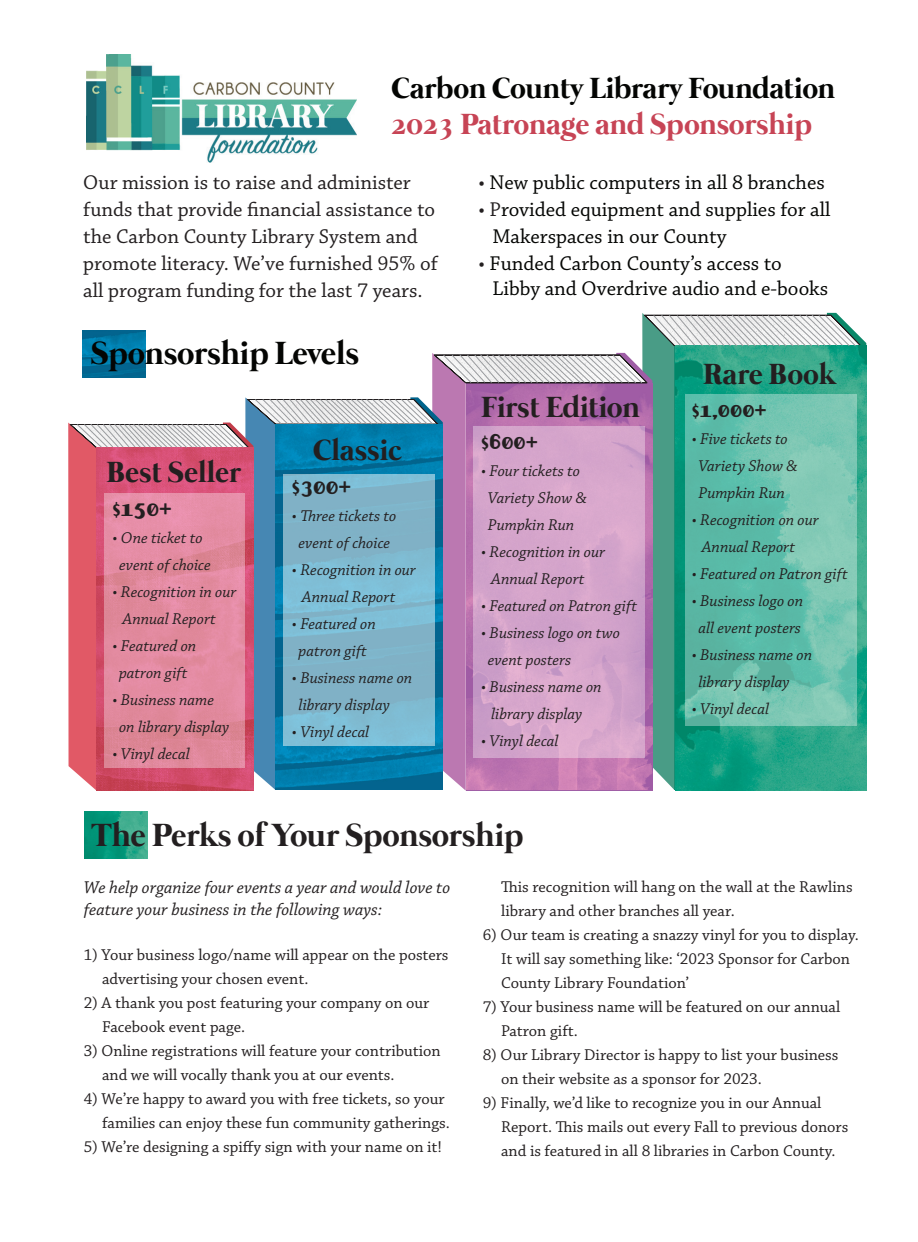
<style>
.page{position:relative;width:918px;height:1242px;background:#fff}
.page>*{position:absolute;margin:0;border:0;box-sizing:border-box;transform-origin:0 0}
.t1{font:700 33px "Mermaid";color:#231f20}
.t2{font:700 33px "Mermaid";color:#040503}
.t3{font:700 30px/36px "Mermaid";color:#040503}
.t4{font:700 30px "Mermaid";color:#231f20}
.t5{font:21px/27px "Chaparral Pro";color:#231f20}
.t6{font:21px/27px "Chaparral Pro";color:#040503}
.t7{font:italic 18px/21.6px "Chaparral Pro";color:#231f20}
.t8{font:18px "Lemondrop";color:#231f20}
.t9{font:17.25px "Lemondrop";color:#231f20}
.t10{font:16.5px/24px "Chaparral Pro";color:#231f20}
.t11{font:italic 16.5px/27px "Chaparral Pro";color:#231f20;text-align:center}
.s1{color:#c74455}
.s2{color:#231f20}
</style>
<div class="page">
<img style="left:86px;top:54px;width:270px;height:108px">
<img style="left:84px;top:812px;width:63px;height:47px">
<svg style="left:68px;top:313px;width:798px;height:478px;background:#9fa8b7"></svg>
<p class="t3" style="left:392px;top:72px;width:445px">Carbon County Library Foundation<br><span class="s1">2023 Patronage and Sponsorship</span></p>
<p class="t5" style="left:83px;top:169px;width:356px">Our mission is to raise and administer funds that provide financial assistance to the Carbon County Library System and promote literacy. We’ve furnished 95% of all program funding for the last 7 years.</p>
<p class="t6" style="left:479px;top:169px;width:348px"><span class="s2">•</span> New public computers in all 8 branches</p>
<p class="t6" style="left:492px;top:196px;width:340px;text-indent:-14px"><span class="s2">• P</span>rovided equipment and supplies for all<br>Makerspaces in our County</p>
<p class="t6" style="left:492px;top:251px;width:337px;line-height:25.2px;text-indent:-14px"><span class="s2">•</span> Funded Carbon County’s access to<br>Libby and Overdrive audio and e-books</p>
<p class="t2" style="left:91px;top:334px;width:270px">Sponsorship Levels</p>
<p class="t4" style="left:106px;top:455px;width:136px">Best Seller</p>
<p class="t8" style="left:113px;top:495px;width:61px">$150+</p>
<p class="t11" style="left:113px;top:525px;width:100px">• One ticket to event of choice</p>
<p class="t11" style="left:122px;top:579px;width:116px;text-align:left;text-indent:-10px">• Recognition in our<br>Annual Report</p>
<p class="t11" style="left:113px;top:633px;width:85px">• Featured on patron gift</p>
<p class="t11" style="left:119px;top:687px;width:112px;text-align:left;text-indent:-7px">• Business name on library display</p>
<p class="t11" style="left:113px;top:741px;width:79px">• Vinyl decal</p>
<p class="t4" style="left:313px;top:433px;width:90px">Classic</p>
<p class="t8" style="left:292px;top:473px;width:61px">$300+</p>
<p class="t11" style="left:292px;top:503px;width:106px">• Three tickets to event of choice</p>
<p class="t11" style="left:302px;top:557px;width:116px;text-align:left;text-indent:-10px">• Recognition in our<br>Annual Report</p>
<p class="t11" style="left:292px;top:611px;width:85px">• Featured on patron gift</p>
<p class="t11" style="left:299px;top:665px;width:115px;text-align:left;text-indent:-7px">• Business name on library display</p>
<p class="t11" style="left:292px;top:719px;width:79px">• Vinyl decal</p>
<p class="t4" style="left:481px;top:390px;width:160px">First Edition</p>
<p class="t9" style="left:481px;top:429px;width:58px">$600+</p>
<p class="t11" style="left:481px;top:458px;width:107px">• Four tickets to<br>Variety Show &amp;<br>Pumpkin Run</p>
<p class="t11" style="left:491px;top:539px;width:116px;text-align:left;text-indent:-10px">• Recognition in our<br>Annual Report</p>
<p class="t11" style="left:481px;top:593px;width:157px">• Featured on Patron gift</p>
<p class="t11" style="left:488px;top:620px;width:134px;text-align:left;text-indent:-7px">• Business logo on two event posters</p>
<p class="t11" style="left:481px;top:674px;width:122px">• Business name on library display</p>
<p class="t11" style="left:481px;top:728px;width:79px">• Vinyl decal</p>
<p class="t4" style="left:703px;top:357px;width:134px">Rare Book</p>
<p class="t9" style="left:692px;top:398px;width:76px">$1,000+</p>
<p class="t11" style="left:692px;top:426px;width:107px">• Five tickets to<br>Variety Show &amp;<br>Pumpkin Run</p>
<p class="t11" style="left:702px;top:507px;width:119px;text-align:left;text-indent:-10px">• Recognition on our<br>Annual Report</p>
<p class="t11" style="left:692px;top:561px;width:157px">• Featured on Patron gift</p>
<p class="t11" style="left:692px;top:588px;width:113px">• Business logo on all event posters</p>
<p class="t11" style="left:698px;top:642px;width:115px;text-align:left;text-indent:-7px">• Business name on library display</p>
<p class="t11" style="left:692px;top:696px;width:79px">• Vinyl decal</p>
<p class="t1" style="left:91px;top:816px;width:433px">The Perks of Your Sponsorship</p>
<p class="t7" style="left:84px;top:877px;width:368px">We help organize four events a year and would love to feature your business in the following ways:</p>
<p class="t10" style="left:102px;top:944px;width:348px;text-indent:-18px">1) Your business logo/name will appear on the posters advertising your chosen event.</p>
<p class="t10" style="left:102px;top:992px;width:329px;text-indent:-18px">2) A thank you post featuring your company on our<br>Facebook event page.</p>
<p class="t10" style="left:102px;top:1040px;width:340px;text-indent:-18px">3) Online registrations will feature your contribution and we will vocally thank you at our events.</p>
<p class="t10" style="left:102px;top:1088px;width:349px;text-indent:-18px">4) We’re happy to award you with free tickets, so your families can enjoy these fun community gatherings.</p>
<p class="t10" style="left:84px;top:1136px;width:360px">5) We’re designing a spiffy sign with your name on it!</p>
<p class="t10" style="left:501px;top:875px;width:353px">This recognition will hang on the wall at the Rawlins library and other branches all year.</p>
<p class="t10" style="left:501px;top:923px;width:359px;text-indent:-18px">6) Our team is creating a snazzy vinyl for you to display.<br>It will say something like: ‘2023 Sponsor for Carbon<br>County Library Foundation’</p>
<p class="t10" style="left:501px;top:995px;width:341px;text-indent:-18px">7) Your business name will be featured on our annual<br>Patron gift.</p>
<p class="t10" style="left:501px;top:1043px;width:339px;text-indent:-18px">8) Our Library Director is happy to list your business on their website as a sponsor for 2023.</p>
<p class="t10" style="left:501px;top:1091px;width:349px;text-indent:-18px">9) Finally, we’d like to recognize you in our Annual<br>Report. This mails out every Fall to previous donors and is featured in all 8 libraries in Carbon County.</p>
</div>
